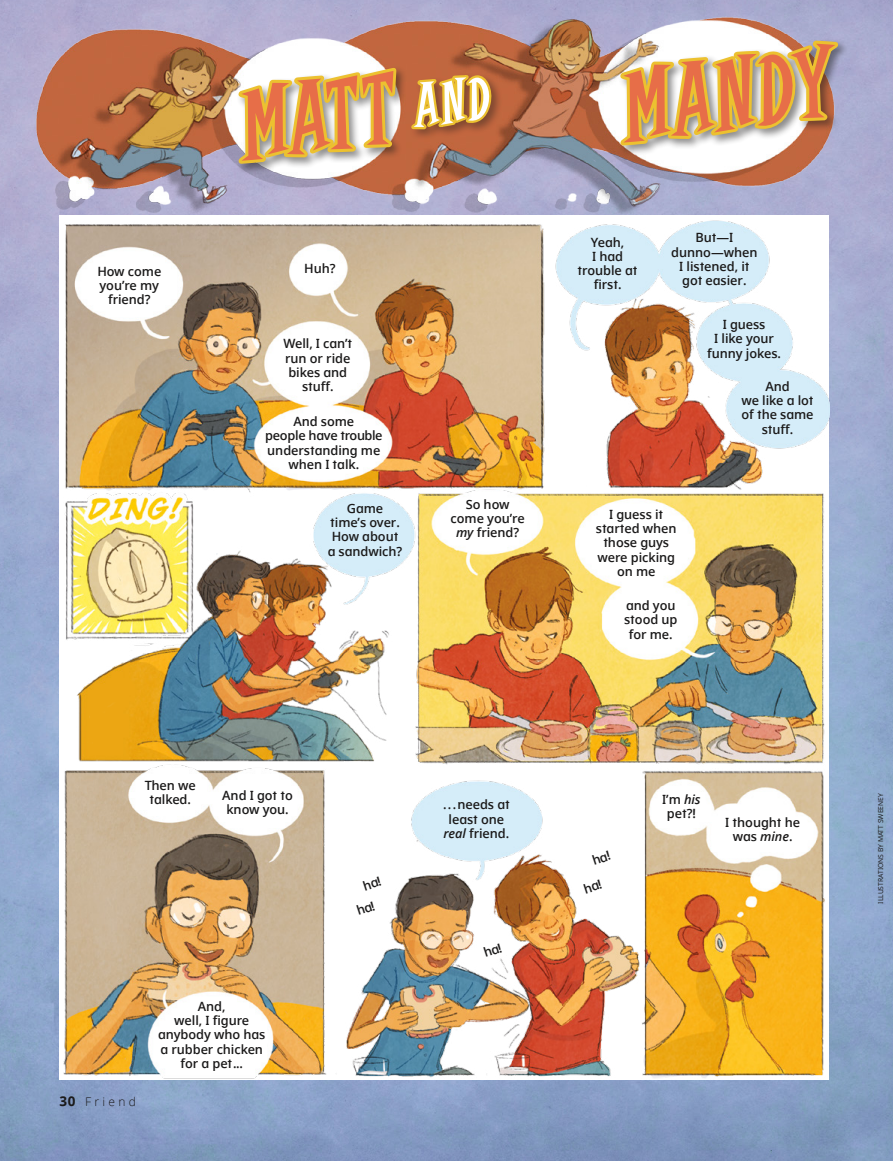
<style>
.page{position:relative;width:893px;height:1161px;background:#fff}
.page>*{position:absolute;margin:0;border:0;box-sizing:border-box;transform-origin:0 0}
.ARTCL_title{font:101.25px "Typographyof Coop Latin";color:#e76e48}
.FIGimg_para{font:600 12.75px/14.2px "Dots Solidlds Lat";letter-spacing:-.005em;color:#1b1a1a;text-align:center}
.Folio_L{font:300 12px "Dots Solidlds Lat";letter-spacing:.28em;color:#1b1a1a}
.FIGimg-CRDT_para{font:6.75px "Dots Solidlds Lat";color:#1b1a1a}
.s1{font-style:italic}
.s2{font-family:"Dots Solid lds Lat Bold";font-weight:400;font-size:13.5px}
</style>
<div class="page">
<img style="left:0;top:215px;width:893px;height:946px">
<img style="left:0;top:0;width:893px;height:215px">
<svg style="left:223px;top:0;width:116px;height:215px"></svg>
<svg style="left:313px;top:51px;width:36px;height:1110px"></svg>
<svg style="left:349px;top:46px;width:56px;height:1115px;background:#b7a89e"></svg>
<div style="left:409px;top:73px;width:94px;height:68px;background:#1b1a1a;opacity:.4"></div>
<div style="left:618px;top:38px;width:231px;height:119px;background:#abadd0"></div>
<svg style="left:605px;top:0;width:238px;height:425px;background:#c6b7a6"></svg>
<img style="left:60px;top:215px;width:769px;height:864px">
<svg style="left:400px;top:0;width:94px;height:182px;background:#ba7d54"></svg>
<svg style="left:363px;top:876px;width:18px;height:14px"></svg>
<svg style="left:357px;top:901px;width:18px;height:14px"></svg>
<svg style="left:592px;top:851px;width:19px;height:13px"></svg>
<svg style="left:584px;top:879px;width:18px;height:14px"></svg>
<svg style="left:484px;top:943px;width:18px;height:14px"></svg>
<p class="ARTCL_title" style="left:232px;top:65px;width:153px;rotate:-7deg">Matt</p>
<p class="FIGimg_para" style="left:97px;top:264px;width:66px">How come you’re my friend?</p>
<p class="FIGimg_para" style="left:304px;top:262px;width:33px">Huh?</p>
<p class="FIGimg_para" style="left:283px;top:337px;width:70px">Well, I can’t run or ride bikes and stuff.</p>
<p class="FIGimg_para" style="left:265px;top:414px;width:119px">And some<br>people have trouble understanding me when I talk.</p>
<p class="FIGimg_para" style="left:328px;top:501px;width:76px">Game time’s over.<br>How about a sandwich?</p>
<p class="ARTCL_title" style="left:614px;top:47px;width:210px;rotate:-7deg">Mandy</p>
<p class="FIGimg_para" style="left:578px;top:235px;width:61px">Yeah,<br>I had trouble at first.</p>
<p class="FIGimg_para" style="left:671px;top:231px;width:88px">But—I dunno—when<br>I listened, it got easier.</p>
<p class="FIGimg_para" style="left:707px;top:317px;width:75px">I guess<br>I like your funny jokes.</p>
<p class="FIGimg_para" style="left:741px;top:379px;width:74px">And<br>we like a lot of the same stuff.</p>
<p class="FIGimg_para" style="left:451px;top:497px;width:76px">So how come you’re <span class="s1">my</span> friend?</p>
<p class="FIGimg_para" style="left:596px;top:507px;width:82px">I guess it started when those guys were picking on me</p>
<p class="FIGimg_para" style="left:624px;top:598px;width:55px">and you stood up for me.</p>
<p class="FIGimg_para" style="left:145px;top:778px;width:53px">Then we talked.</p>
<p class="FIGimg_para" style="left:222px;top:788px;width:72px">And I got to know you.</p>
<p class="Folio_L" style="left:60px;top:1092px;width:78px"><span class="s2">30</span> Friend</p>
<p class="FIGimg_para" style="left:158px;top:999px;width:109px">And,<br>well, I figure anybody who has a rubber chicken for a pet ...</p>
<p class="FIGimg_para" style="left:443px;top:797px;width:68px">. . . needs at least one <span class="s1">real</span> friend.</p>
<p class="FIGimg_para" style="left:662px;top:792px;width:40px">I’m <span class="s1">his </span>pet?!</p>
<p class="FIGimg-CRDT_para" style="left:876px;top:904px;width:112px;rotate:-90deg">ILLUSTRATIONS BY MATT SWEENEY</p>
<p class="FIGimg_para" style="left:725px;top:815px;width:76px">I thought he was <span class="s1">mine</span>.</p>
</div>
